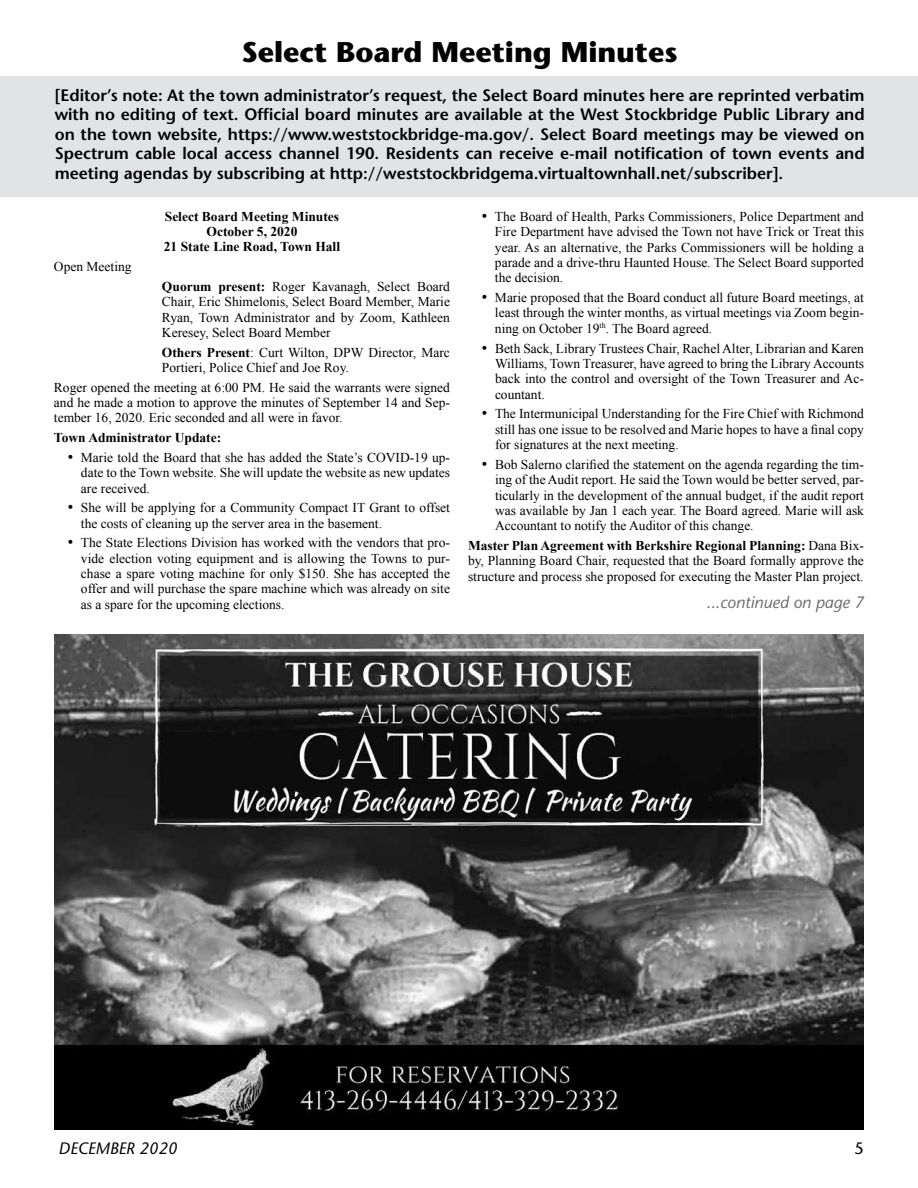
<style>
.page{position:relative;width:918px;height:1188px;background:#fff}
.page>*{position:absolute;margin:0;border:0;box-sizing:border-box;transform-origin:0 0}
.t1{font:700 28.5px "Stone Sans";color:#000}
.t2{font:600 16.5px/19.5px "Stone Sans";color:#000;text-align:justify}
.t3{font:italic 16.5px "Stone Sans";color:#6d6e71}
.t4{font:italic 16.5px "Stone Sans";color:#000}
.t5{font:16.5px "Stone Sans";color:#000}
.t6{font:13.5px/15.5px "Times New Roman";color:#000;text-align:justify}
.t7{font:700 13.5px/15.5px "Times New Roman";color:#000;text-align:center}
.s1{font-weight:700}
</style>
<div class="page">
<hr style="left:54px;top:1129px;width:810px;height:1px;background:#000">
<div style="left:0;top:76px;width:918px;height:120px;background:#e2e3e4"></div>
<img style="left:54px;top:634px;width:810px;height:495px">
<h1 class="t1" style="left:242px;top:34px;width:437px">Select Board Meeting Minutes</h1>
<p class="t2" style="left:55px;top:85px;width:812px">[Editor’s note: At the town administrator’s request, the Select Board minutes here are reprinted verbatim with no editing of text. Official board minutes are available at the West Stockbridge Public Library and on the town website, https://www.weststockbridge-ma.gov/. Select Board meetings may be viewed on Spectrum cable local access channel 190. Residents can receive e-mail notification of town events and meeting agendas by subscribing at http://weststockbridgema.virtualtownhall.net/subscriber].</p>
<p class="t7" style="left:164px;top:208px;width:178px">Select Board Meeting Minutes<br>October 5, 2020<br>21 State Line Road, Town Hall</p>
<p class="t6" style="left:54px;top:259px;width:79px">Open Meeting</p>
<p class="t6" style="left:162px;top:278px;width:290px"><span class="s1">Quorum present:</span> Roger Kavanagh, Select Board Chair, Eric Shimelonis, Select Board Member, Marie Ryan, Town Administrator and by Zoom, Kathleen Keresey, Select Board Member</p>
<p class="t6" style="left:162px;top:344px;width:289px"><span class="s1">Others Present</span>: Curt Wilton, DPW Director, Marc<br>Portieri, Police Chief and Joe Roy.</p>
<p class="t6" style="left:54px;top:379px;width:398px">Roger opened the meeting at 6:00 PM. He said the warrants were signed and he made a motion to approve the minutes of September 14 and Sep&shy;tember 16, 2020. Eric seconded and all were in favor.</p>
<p class="t7" style="left:54px;top:430px;width:169px">Town Administrator Update:</p>
<p class="t6" style="left:81px;top:449px;width:371px;text-indent:-14px">• Marie told the Board that she has added the State’s COVID-19 up&shy;date to the Town website. She will update the website as new updates are received.</p>
<p class="t6" style="left:81px;top:500px;width:371px;text-indent:-14px">• She will be applying for a Community Compact IT Grant to offset the costs of cleaning up the server area in the basement.</p>
<p class="t6" style="left:81px;top:535px;width:371px;text-indent:-14px">• The State Elections Division has worked with the vendors that pro&shy;vide election voting equipment and is allowing the Towns to pur&shy;chase a spare voting machine for only $150. She has accepted the offer and will purchase the spare machine which was already on site as a spare for the upcoming elections.</p>
<p class="t6" style="left:495px;top:208px;width:371px;text-indent:-14px">• The Board of Health, Parks Commissioners, Police Department and Fire Department have advised the Town not have Trick or Treat this year. As an alternative, the Parks Commissioners will be holding a parade and a drive-thru Haunted House. The Select Board supported the decision.</p>
<p class="t6" style="left:495px;top:290px;width:371px;text-indent:-14px">• Marie proposed that the Board conduct all future Board meetings, at least through the winter months, as virtual meetings via Zoom begin&shy;ning on October 19<sup>th</sup>. The Board agreed.</p>
<p class="t6" style="left:495px;top:340px;width:371px;text-indent:-14px">• Beth Sack, Library Trustees Chair, Rachel Alter, Librarian and Karen Williams, Town Treasurer, have agreed to bring the Library Accounts back into the control and oversight of the Town Treasurer and Ac&shy;countant.</p>
<p class="t6" style="left:495px;top:406px;width:371px;text-indent:-14px">• The Intermunicipal Understanding for the Fire Chief with Richmond still has one issue to be resolved and Marie hopes to have a final copy for signatures at the next meeting.</p>
<p class="t6" style="left:495px;top:456px;width:371px;text-indent:-14px">• Bob Salerno clarified the statement on the agenda regarding the tim&shy;ing of the Audit report. He said the Town would be better served, par&shy;ticularly in the development of the annual budget, if the audit report was available by Jan 1 each year. The Board agreed. Marie will ask Accountant to notify the Auditor of this change.</p>
<p class="t6" style="left:468px;top:537px;width:397px"><span class="s1">Master Plan Agreement with Berkshire Regional Planning:</span> Dana Bix&shy;by, Planning Board Chair, requested that the Board formally approve the structure and process she proposed for executing the Master Plan project.</p>
<p class="t3" style="left:706px;top:592px;width:159px">...continued on page 7</p>
<p class="t4" style="left:59px;top:1138px;width:120px">DECEMBER 2020</p>
<p class="t5" style="left:855px;top:1138px;width:11px">5</p>
</div>
